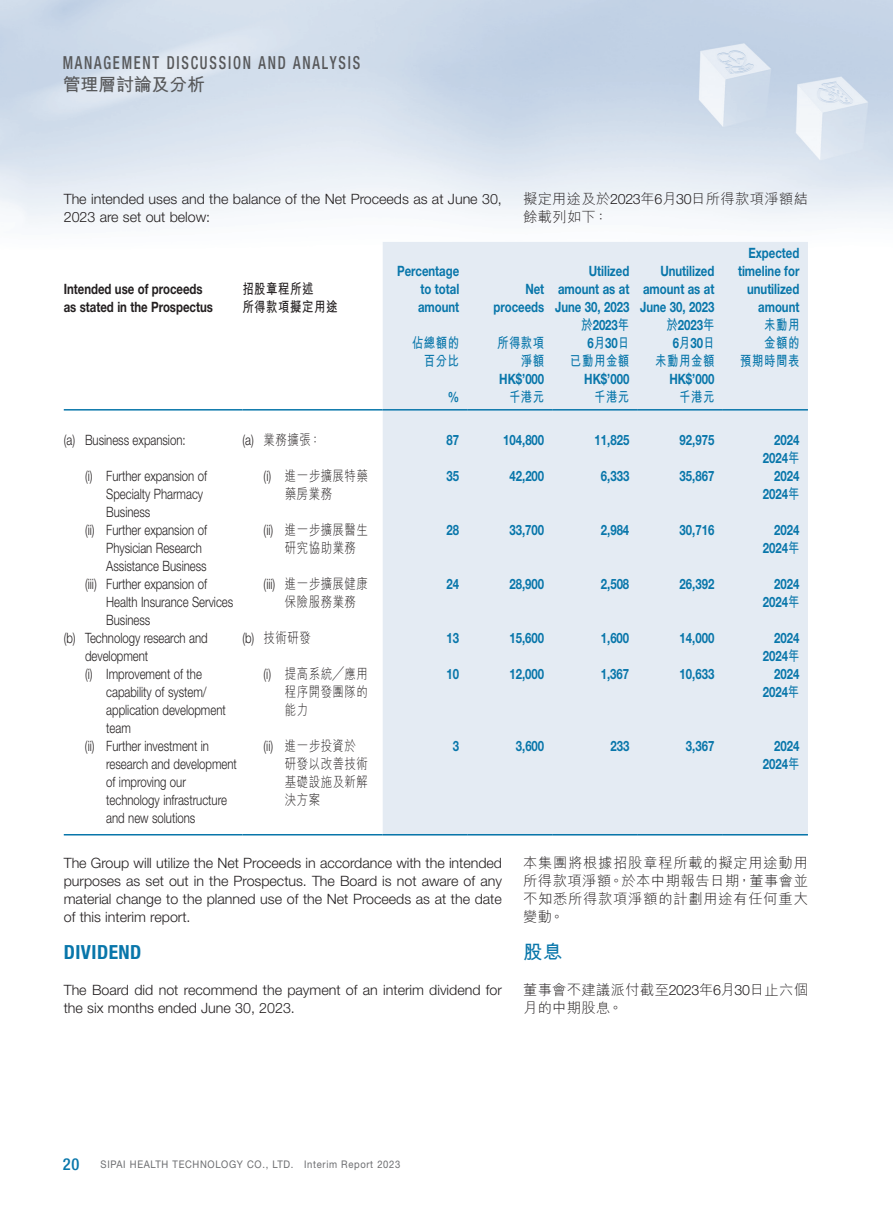
<style>
.page{position:relative;width:893px;height:1212px;background:#fff}
.page>*{position:absolute;margin:0;border:0;box-sizing:border-box;transform-origin:0 0}
.t1{font:700 condensed 19.5px "Helvetica Neue LT Std";letter-spacing:.025em;color:#0876aa}
.t2{font:700 19.5px "M Hei HK";color:#0876aa}
.t3{font:500 condensed 18px "Helvetica Neue LT Std";letter-spacing:.125em;color:#57585a;scale:.8 1}
.t4{font:700 18px "M Hei HK";letter-spacing:-.01em;color:#57585a}
.t5{font:500 condensed 16.5px "Helvetica Neue LT Std";color:#0876aa}
.t6{font:300 14.25px/18px "Helvetica Neue LT Std";color:#231f20;scale:.8 1}
.t7{font:700 14.25px/18px "Helvetica Neue LT Std";color:#0876aa;text-align:right;scale:.8 1}
.t8{font:300 14.25px/18px "Helvetica Neue LT Std";color:#231f20}
.t9{font:300 14.25px/18px "M Hei HK";letter-spacing:.05em;color:#231f20;scale:.8 1}
.t10{font:300 14.25px/18px "M Hei HK";letter-spacing:.05em;color:#231f20;text-align:justify}
.t11{font:300 14.25px/18px "M Hei HK";letter-spacing:.025em;color:#231f20}
.t12{font:700 14.25px/18px "Helvetica Neue LT Std";color:#231f20;scale:.8 1}
.t13{font:700 14.25px/18px "M Hei HK";letter-spacing:.05em;color:#0876aa;text-align:right;scale:.8 1}
.t14{font:700 14.25px/18px "M Hei HK";letter-spacing:.05em;color:#231f20;scale:.8 1}
.t15{font:10.5px "Helvetica Neue LT Std";letter-spacing:.07em;color:#6c6d70;scale:.9 1}
.s1{font-family:"Helvetica Neue LT Std"}
.s2{font-family:"M Hei HK"}
</style>
<div class="page">
<div style="left:383px;top:242px;width:425px;height:592px;background:#e4ebf3"></div>
<hr style="left:64px;top:409px;width:178px;height:1px;background:#0876aa">
<hr style="left:242px;top:409px;width:141px;height:1px;background:#0876aa">
<hr style="left:383px;top:409px;width:85px;height:1px;background:#0876aa">
<hr style="left:468px;top:409px;width:85px;height:1px;background:#0876aa">
<hr style="left:553px;top:409px;width:85px;height:1px;background:#0876aa">
<hr style="left:638px;top:409px;width:85px;height:1px;background:#0876aa">
<hr style="left:723px;top:409px;width:85px;height:1px;background:#0876aa">
<hr style="left:64px;top:834px;width:178px;height:1px;background:#0876aa">
<hr style="left:242px;top:834px;width:141px;height:1px;background:#0876aa">
<hr style="left:383px;top:834px;width:85px;height:1px;background:#0876aa">
<hr style="left:468px;top:834px;width:85px;height:1px;background:#0876aa">
<hr style="left:553px;top:834px;width:85px;height:1px;background:#0876aa">
<hr style="left:638px;top:834px;width:85px;height:1px;background:#0876aa">
<hr style="left:723px;top:834px;width:85px;height:1px;background:#0876aa">
<p class="t3" style="left:63px;top:52px;width:373px">MANAGEMENT DISCUSSION AND ANALYSIS</p>
<p class="t4" style="left:63px;top:72px;width:144px">管理層討論及分析</p>
<p class="t8" style="left:64px;top:190px;width:440px">The intended uses and the balance of the Net Proceeds as at June 30,<br>2023 are set out below:</p>
<p class="t11" style="left:523px;top:190px;width:286px">擬定用途及於<span class="s1">2023</span>年<span class="s1">6</span>月<span class="s1">30</span>日所得款項淨額結餘載列如下：</p>
<p class="t12" style="left:64px;top:280px;width:188px">Intended use of proceeds as stated in the Prospectus</p>
<p class="t14" style="left:242px;top:279px;width:120px">招股章程所述<br>所得款項擬定用途</p>
<p class="t7" style="left:418px;top:262px;width:53px;text-align:justify;text-indent:-21px">Percentage to total amount</p>
<p class="t7" style="left:494px;top:280px;width:65px">Net proceeds</p>
<p class="t13" style="left:412px;top:333px;width:61px">佔總額的百分比</p>
<p class="t13" style="left:497px;top:333px;width:61px">所得款項淨額</p>
<p class="t7" style="left:555px;top:262px;width:94px;text-align:justify;text-indent:34px">Utilized amount as at June 30, 2023</p>
<p class="t7" style="left:640px;top:262px;width:94px;text-align:justify;text-indent:20px">Unutilized amount as at June 30, 2023</p>
<p class="t7" style="left:581px;top:316px;width:62px;text-align:center"><span class="s2">於</span>2023<span class="s2">年<br></span>6<span class="s2">月</span>30<span class="s2">日</span></p>
<p class="t13" style="left:570px;top:351px;width:75px">已動用金額</p>
<p class="t7" style="left:666px;top:316px;width:62px;text-align:center"><span class="s2">於</span>2023<span class="s2">年<br></span>6<span class="s2">月</span>30<span class="s2">日</span></p>
<p class="t13" style="left:655px;top:351px;width:75px">未動用金額</p>
<p class="t7" style="left:499px;top:370px;width:58px">HK$’000</p>
<p class="t7" style="left:584px;top:370px;width:58px">HK$’000</p>
<p class="t7" style="left:669px;top:370px;width:58px">HK$’000</p>
<p class="t7" style="left:448px;top:388px;width:16px">%</p>
<p class="t13" style="left:509px;top:387px;width:46px">千港元</p>
<p class="t13" style="left:594px;top:387px;width:46px">千港元</p>
<p class="t13" style="left:679px;top:387px;width:46px">千港元</p>
<p class="t7" style="left:738px;top:244px;width:78px">Expected timeline for unutilized amount</p>
<p class="t13" style="left:740px;top:315px;width:75px">未動用<br>金額的<br>預期時間表</p>
<p class="t6" style="left:64px;top:430px;width:154px">(a) Business expansion:</p>
<p class="t9" style="left:242px;top:430px;width:100px"><span class="s1">(a)</span> 業務擴張：</p>
<p class="t7" style="left:447px;top:430px;width:17px">87</p>
<p class="t7" style="left:503px;top:430px;width:53px">104,800</p>
<p class="t7" style="left:595px;top:430px;width:45px">11,825</p>
<p class="t7" style="left:680px;top:430px;width:45px">92,975</p>
<p class="t7" style="left:763px;top:430px;width:47px">2024<br>2024<span class="s2">年</span></p>
<p class="t6" style="left:106px;top:466px;width:127px;text-indent:-21px">(i) Further expansion of<br>Specialty Pharmacy<br>Business</p>
<p class="t9" style="left:285px;top:466px;width:105px;text-indent:-21px"><span class="s1">(i)</span> 進一步擴展特藥藥房業務</p>
<p class="t7" style="left:447px;top:466px;width:17px">35</p>
<p class="t7" style="left:510px;top:466px;width:45px">42,200</p>
<p class="t7" style="left:601px;top:466px;width:37px">6,333</p>
<p class="t7" style="left:680px;top:466px;width:45px">35,867</p>
<p class="t7" style="left:763px;top:466px;width:47px">2024<br>2024<span class="s2">年</span></p>
<p class="t6" style="left:106px;top:520px;width:127px;text-indent:-21px">(ii) Further expansion of<br>Physician Research<br>Assistance Business</p>
<p class="t9" style="left:285px;top:520px;width:105px;text-indent:-21px"><span class="s1">(ii)</span> 進一步擴展醫生研究協助業務</p>
<p class="t7" style="left:447px;top:520px;width:17px">28</p>
<p class="t7" style="left:509px;top:520px;width:45px">33,700</p>
<p class="t7" style="left:601px;top:520px;width:37px">2,984</p>
<p class="t7" style="left:680px;top:520px;width:45px">30,716</p>
<p class="t7" style="left:763px;top:520px;width:47px">2024<br>2024<span class="s2">年</span></p>
<p class="t6" style="left:106px;top:574px;width:160px;text-indent:-21px">(iii) Further expansion of<br>Health Insurance Services<br>Business</p>
<p class="t9" style="left:285px;top:574px;width:105px;text-indent:-21px"><span class="s1">(iii)</span> 進一步擴展健康保險服務業務</p>
<p class="t7" style="left:447px;top:574px;width:17px">24</p>
<p class="t7" style="left:509px;top:574px;width:45px">28,900</p>
<p class="t7" style="left:601px;top:574px;width:37px">2,508</p>
<p class="t7" style="left:680px;top:574px;width:45px">26,392</p>
<p class="t7" style="left:763px;top:574px;width:47px">2024<br>2024<span class="s2">年</span></p>
<p class="t6" style="left:85px;top:628px;width:155px;text-indent:-21px">(b) Technology research and development</p>
<p class="t9" style="left:242px;top:628px;width:87px"><span class="s1">(b)</span> 技術研發</p>
<p class="t7" style="left:447px;top:628px;width:17px">13</p>
<p class="t7" style="left:509px;top:628px;width:45px">15,600</p>
<p class="t7" style="left:601px;top:628px;width:37px">1,600</p>
<p class="t7" style="left:680px;top:628px;width:45px">14,000</p>
<p class="t7" style="left:763px;top:628px;width:47px">2024<br>2024<span class="s2">年</span></p>
<p class="t6" style="left:106px;top:664px;width:151px;text-indent:-21px">(i) Improvement of the capability of system/ application development team</p>
<p class="t9" style="left:285px;top:664px;width:105px;text-align:justify;text-indent:-21px"><span class="s1">(i)</span> 提高系統╱應用程序開發團隊的能力</p>
<p class="t7" style="left:447px;top:664px;width:17px">10</p>
<p class="t7" style="left:509px;top:664px;width:45px">12,000</p>
<p class="t7" style="left:601px;top:664px;width:37px">1,367</p>
<p class="t7" style="left:680px;top:664px;width:45px">10,633</p>
<p class="t7" style="left:763px;top:664px;width:47px">2024<br>2024<span class="s2">年</span></p>
<p class="t6" style="left:106px;top:736px;width:165px;text-indent:-21px">(ii) Further investment in research and development of improving our technology infrastructure and new solutions</p>
<p class="t9" style="left:285px;top:736px;width:105px;text-indent:-21px"><span class="s1">(ii)</span> 進一步投資於研發以改善技術基礎設施及新解決方案</p>
<p class="t7" style="left:453px;top:736px;width:9px">3</p>
<p class="t7" style="left:516px;top:736px;width:37px">3,600</p>
<p class="t7" style="left:610px;top:736px;width:25px">233</p>
<p class="t7" style="left:686px;top:736px;width:37px">3,367</p>
<p class="t7" style="left:763px;top:736px;width:47px">2024<br>2024<span class="s2">年</span></p>
<p class="t8" style="left:64px;top:853px;width:440px;text-align:justify">The Group will utilize the Net Proceeds in accordance with the intended purposes as set out in the Prospectus. The Board is not aware of any material change to the planned use of the Net Proceeds as at the date of this interim report.</p>
<h1 class="t1" style="left:64px;top:941px;width:79px">DIVIDEND</h1>
<p class="t8" style="left:64px;top:981px;width:440px">The Board did not recommend the payment of an interim dividend for the six months ended June 30, 2023.</p>
<p class="t10" style="left:523px;top:853px;width:286px">本集團將根據招股章程所載的擬定用途動用所得款項淨額。於本中期報告日期，董事會並不知悉所得款項淨額的計劃用途有任何重大變動。</p>
<h1 class="t2" style="left:523px;top:938px;width:41px">股息</h1>
<p class="t11" style="left:523px;top:981px;width:286px">董事會不建議派付截至<span class="s1">2023</span>年<span class="s1">6</span>月<span class="s1">30</span>日止六個月的中期股息。</p>
<p class="t5" style="left:63px;top:1154px;width:18px">20</p>
<p class="t15" style="left:101px;top:1158px;width:335px">SIPAI HEALTH TECHNOLOGY CO., LTD. Interim Report 2023</p>
</div>
